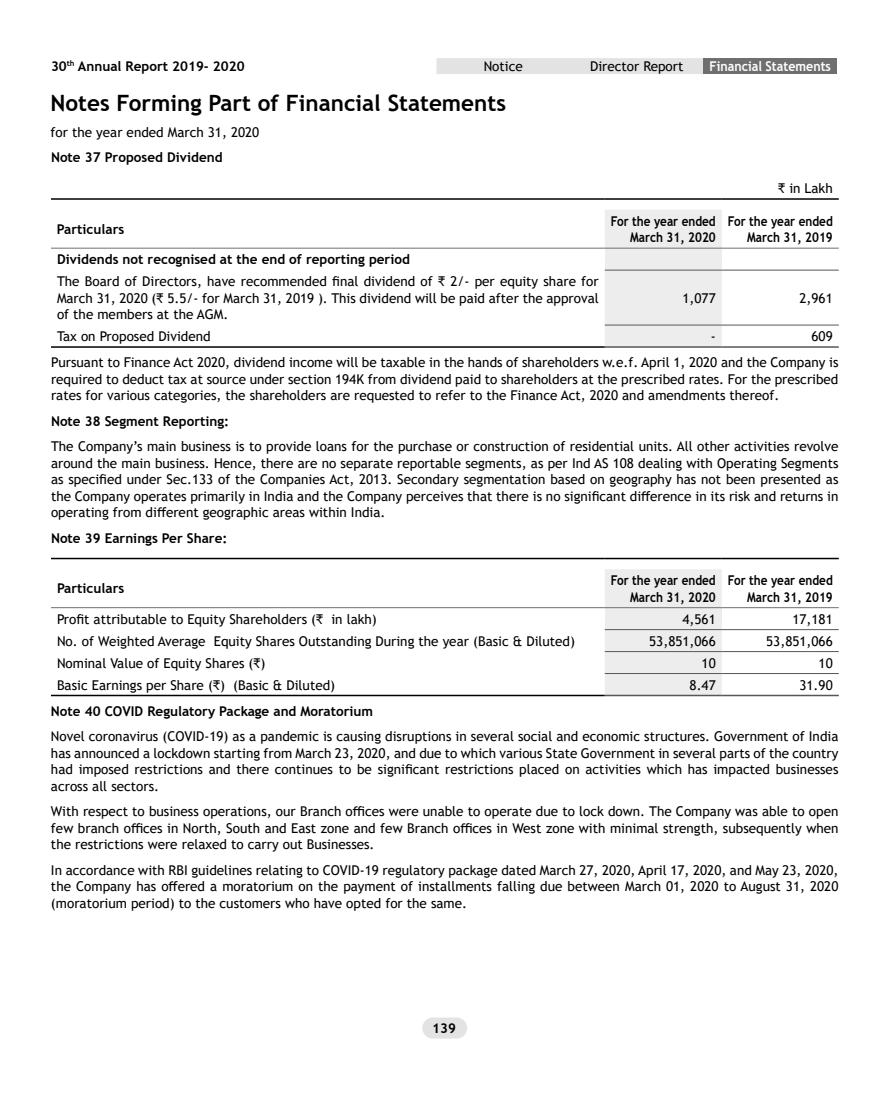
<style>
.page{position:relative;width:891px;height:1107px;background:#fff}
.page>*{position:absolute;margin:0;border:0;box-sizing:border-box;transform-origin:0 0}
.t1{font:700 22.5px "Trebuchet MS";color:#000}
.t2{font:13.5px/16.5px "Trebuchet MS";color:#000}
.t3{font:700 13.5px/16.5px "Trebuchet MS";color:#000;text-align:right;scale:.87 1}
.t4{font:700 13.5px "Trebuchet MS";color:#000}
.t5{font:700 13.5px "Trebuchet MS";color:#fff;scale:.92 1}
.s1{font-weight:700}
</style>
<div class="page">
<div style="left:422px;top:1018px;width:45px;height:21px;background:#e3e3e3;border-radius:11px"></div>
<div style="left:436px;top:58px;width:268px;height:16px;background:#e3e3e3"></div>
<div style="left:704px;top:58px;width:133px;height:16px;background:#706f6f"></div>
<div style="left:605px;top:210px;width:117px;height:136px;background:#ededed"></div>
<div style="left:605px;top:248px;width:117px;height:22px;background:#ededed"></div>
<hr style="left:605px;top:325px;width:117px;height:1px;background:#575756">
<hr style="left:722px;top:325px;width:117px;height:1px;background:#575756">
<hr style="left:51px;top:346px;width:554px;height:2px;background:#000">
<hr style="left:605px;top:346px;width:117px;height:2px;background:#575756">
<hr style="left:722px;top:346px;width:117px;height:2px;background:#575756">
<hr style="left:51px;top:198px;width:554px;height:2px;background:#000">
<hr style="left:605px;top:198px;width:117px;height:2px;background:#000">
<hr style="left:722px;top:198px;width:117px;height:2px;background:#000">
<hr style="left:51px;top:248px;width:554px;height:1px;background:#706f6f">
<hr style="left:605px;top:270px;width:117px;height:1px;background:#575756">
<hr style="left:722px;top:270px;width:117px;height:1px;background:#575756">
<hr style="left:605px;top:248px;width:117px;height:1px;background:#706f6f">
<hr style="left:722px;top:248px;width:117px;height:1px;background:#706f6f">
<div style="left:605px;top:569px;width:117px;height:126px;background:#ededed"></div>
<div style="left:605px;top:608px;width:117px;height:22px;background:#ededed"></div>
<hr style="left:605px;top:651px;width:117px;height:1px;background:#575756">
<hr style="left:722px;top:651px;width:117px;height:1px;background:#575756">
<hr style="left:605px;top:673px;width:117px;height:1px;background:#575756">
<hr style="left:722px;top:673px;width:117px;height:1px;background:#575756">
<hr style="left:51px;top:695px;width:554px;height:1px;background:#000">
<hr style="left:605px;top:695px;width:117px;height:1px;background:#575756">
<hr style="left:722px;top:695px;width:117px;height:1px;background:#575756">
<hr style="left:51px;top:558px;width:554px;height:1px;background:#000">
<hr style="left:605px;top:558px;width:117px;height:1px;background:#000">
<hr style="left:722px;top:558px;width:117px;height:1px;background:#000">
<hr style="left:51px;top:607px;width:554px;height:1px;background:#706f6f">
<hr style="left:605px;top:629px;width:117px;height:1px;background:#575756">
<hr style="left:722px;top:629px;width:117px;height:1px;background:#575756">
<hr style="left:605px;top:607px;width:117px;height:1px;background:#706f6f">
<hr style="left:722px;top:607px;width:117px;height:1px;background:#706f6f">
<p class="t4" style="left:51px;top:57px;width:195px">30<sup>th</sup> Annual Report 2019- 2020</p>
<p class="t2" style="left:484px;top:58px;width:41px">Notice</p>
<p class="t2" style="left:590px;top:58px;width:95px">Director Report</p>
<p class="t5" style="left:710px;top:58px;width:134px">Financial Statements</p>
<h1 class="t1" style="left:51px;top:89px;width:457px">Notes Forming Part of Financial Statements</h1>
<p class="t2" style="left:51px;top:123px;width:210px">for the year ended March 31, 2020</p>
<p class="t4" style="left:51px;top:149px;width:173px">Note 37 Proposed Dividend</p>
<p class="t2" style="left:778px;top:180px;width:56px">₹ in Lakh</p>
<p class="t4" style="left:57px;top:221px;width:69px">Particulars</p>
<p class="t3" style="left:611px;top:213px;width:122px">For the year ended<br>March 31, 2020</p>
<p class="t3" style="left:728px;top:213px;width:122px">For the year ended<br>March 31, 2019</p>
<p class="t2" style="left:57px;top:248px;width:543px;line-height:21.9px"><span class="s1">Dividends not recognised at the end of reporting period<br></span>The Board of Directors, have recommended final dividend of ₹ 2/- per equity share for</p>
<p class="t2" style="left:57px;top:289px;width:543px">March 31, 2020 (₹ 5.5/- for March 31, 2019 ). This dividend will be paid after the approval of the members at the AGM.</p>
<p class="t2" style="left:683px;top:290px;width:35px">1,077</p>
<p class="t2" style="left:800px;top:290px;width:35px">2,961</p>
<p class="t2" style="left:57px;top:328px;width:155px">Tax on Proposed Dividend</p>
<p class="t2" style="left:711px;top:328px;width:6px">-</p>
<p class="t2" style="left:51px;top:323px;width:789px;line-height:26.1px;text-indent:761px">609<br>Pursuant to Finance Act 2020, dividend income will be taxable in the hands of shareholders w.e.f. April 1, 2020 and the Company is</p>
<p class="t2" style="left:51px;top:371px;width:789px">required to deduct tax at source under section 194K from dividend paid to shareholders at the prescribed rates. For the prescribed rates for various categories, the shareholders are requested to refer to the Finance Act, 2020 and amendments thereof.</p>
<p class="t2" style="left:51px;top:408px;width:789px;line-height:25.5px"><span class="s1">Note 38 Segment Reporting:<br></span>The Company’s main business is to provide loans for the purchase or construction of residential units. All other activities revolve</p>
<p class="t2" style="left:51px;top:455px;width:789px;text-align:justify">around the main business. Hence, there are no separate reportable segments, as per Ind AS 108 dealing with Operating Segments as specified under Sec.133 of the Companies Act, 2013. Secondary segmentation based on geography has not been presented as the Company operates primarily in India and the Company perceives that there is no significant difference in its risk and returns in operating from different geographic areas within India.</p>
<p class="t4" style="left:51px;top:530px;width:178px">Note 39 Earnings Per Share:</p>
<p class="t4" style="left:57px;top:580px;width:69px">Particulars</p>
<p class="t3" style="left:611px;top:572px;width:122px">For the year ended<br>March 31, 2020</p>
<p class="t3" style="left:728px;top:572px;width:122px">For the year ended<br>March 31, 2019</p>
<p class="t2" style="left:57px;top:611px;width:321px">Profit attributable to Equity Shareholders (₹ in lakh)</p>
<p class="t2" style="left:683px;top:611px;width:35px">4,561</p>
<p class="t2" style="left:792px;top:611px;width:42px">17,181</p>
<p class="t2" style="left:57px;top:632px;width:520px">No. of Weighted Average Equity Shares Outstanding During the year (Basic &amp; Diluted)</p>
<p class="t2" style="left:649px;top:633px;width:68px">53,851,066</p>
<p class="t2" style="left:766px;top:633px;width:68px">53,851,066</p>
<p class="t2" style="left:57px;top:654px;width:210px">Nominal Value of Equity Shares (₹)</p>
<p class="t2" style="left:702px;top:655px;width:16px">10</p>
<p class="t2" style="left:819px;top:655px;width:16px">10</p>
<p class="t2" style="left:57px;top:676px;width:280px">Basic Earnings per Share (₹) (Basic &amp; Diluted)</p>
<p class="t2" style="left:690px;top:677px;width:28px">8.47</p>
<p class="t2" style="left:800px;top:677px;width:35px">31.90</p>
<p class="t2" style="left:51px;top:698px;width:789px;line-height:25.5px"><span class="s1">Note 40 COVID Regulatory Package and Moratorium<br></span>Novel coronavirus (COVID-19) as a pandemic is causing disruptions in several social and economic structures. Government of India</p>
<p class="t2" style="left:51px;top:745px;width:789px;text-align:justify">has announced a lockdown starting from March 23, 2020, and due to which various State Government in several parts of the country had imposed restrictions and there continues to be significant restrictions placed on activities which has impacted businesses across all sectors.</p>
<p class="t2" style="left:51px;top:803px;width:789px;text-align:justify">With respect to business operations, our Branch offices were unable to operate due to lock down. The Company was able to open few branch offices in North, South and East zone and few Branch offices in West zone with minimal strength, subsequently when the restrictions were relaxed to carry out Businesses.</p>
<p class="t2" style="left:51px;top:862px;width:789px;text-align:justify">In accordance with RBI guidelines relating to COVID-19 regulatory package dated March 27, 2020, April 17, 2020, and May 23, 2020, the Company has offered a moratorium on the payment of installments falling due between March 01, 2020 to August 31, 2020 (moratorium period) to the customers who have opted for the same.</p>
<p class="t4" style="left:432px;top:1020px;width:25px">139</p>
</div>
